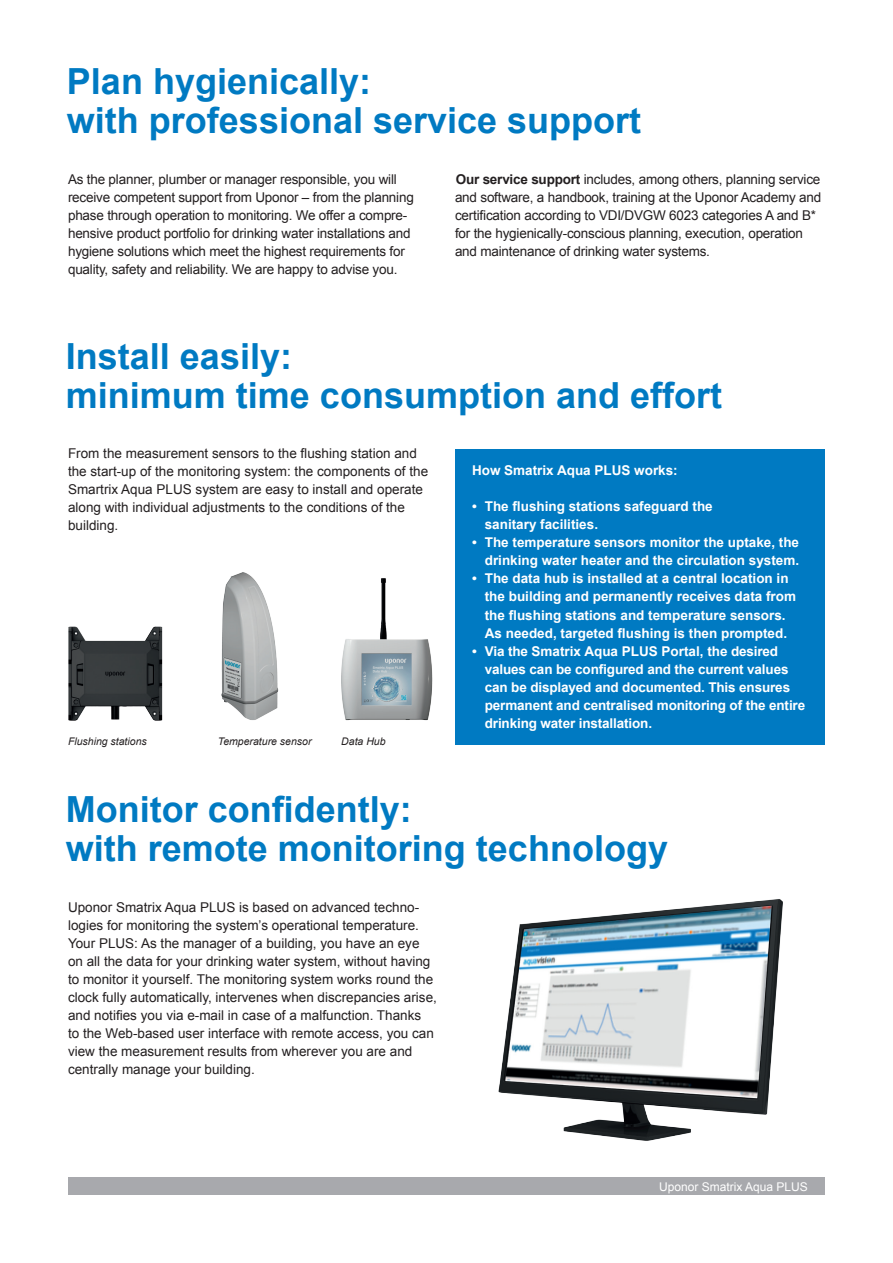
<style>
.page{position:relative;width:893px;height:1263px;background:#fff}
.page>*{position:absolute;margin:0;border:0;box-sizing:border-box;transform-origin:0 0}
.t1{font:700 36px/39px "Arial";color:#007ac2}
.t2{font:13.5px/18px "Arial";color:#231f20}
.t3{font:700 13.5px/18px "Arial";color:#fff}
.t4{font:12px "Arial";color:#fff}
.t5{font:italic 10.5px "Arial";color:#231f20}
.s1{font-weight:700}
</style>
<div class="page">
<img style="left:498px;top:899px;width:285px;height:242px">
<img style="left:68px;top:626px;width:95px;height:95px">
<img style="left:221px;top:572px;width:58px;height:148px">
<img style="left:341px;top:578px;width:92px;height:143px">
<div style="left:455px;top:449px;width:370px;height:296px;background:#007ac2"></div>
<div style="left:68px;top:1178px;width:757px;height:17px;background:#a8a9ad"></div>
<p class="t1" style="left:67px;top:63px;width:576px">Plan hygienically:<br>with professional service support</p>
<p class="t2" style="left:68px;top:170px;width:330px">As the planner, plumber or manager responsible, you will</p>
<p class="t2" style="left:68px;top:188px;width:347px">receive competent support from Uponor – from the planning phase through operation to monitoring. We offer a compre-</p>
<p class="t2" style="left:68px;top:224px;width:344px">hensive product portfolio for drinking water installations and</p>
<p class="t2" style="left:68px;top:242px;width:338px">hygiene solutions which meet the highest requirements for</p>
<p class="t2" style="left:68px;top:260px;width:331px">quality, safety and reliability. We are happy to advise you.</p>
<p class="t2" style="left:455px;top:170px;width:368px"><span class="s1">Our service support</span> includes, among others, planning service and software, a handbook, training at the Uponor Academy and certification according to VDI/DVGW 6023 categories A and B* for the hygienically-conscious planning, execution, operation and maintenance of drinking water systems.</p>
<p class="t1" style="left:66px;top:337px;width:658px">Install easily:<br>minimum time consumption and effort</p>
<p class="t2" style="left:68px;top:445px;width:362px">From the measurement sensors to the flushing station and the start-up of the monitoring system: the components of the Smartrix Aqua PLUS system are easy to install and operate along with individual adjustments to the conditions of the building.</p>
<p class="t5" style="left:68px;top:734px;width:80px">Flushing stations</p>
<p class="t5" style="left:218px;top:734px;width:95px">Temperature sensor</p>
<p class="t5" style="left:341px;top:734px;width:46px">Data Hub</p>
<p class="t3" style="left:472px;top:462px;width:207px">How Smatrix Aqua PLUS works:</p>
<p class="t3" style="left:485px;top:498px;width:230px;text-indent:-13px">• The flushing stations safeguard the sanitary facilities.</p>
<p class="t3" style="left:472px;top:534px;width:329px;text-align:right">• The temperature sensors monitor the uptake, the drinking water heater and the circulation system.</p>
<p class="t3" style="left:485px;top:570px;width:313px;text-indent:-13px">• The data hub is installed at a central location in the building and permanently receives data from the flushing stations and temperature sensors.<br>As needed, targeted flushing is then prompted.</p>
<p class="t3" style="left:485px;top:642px;width:322px;text-indent:-13px">• Via the Smatrix Aqua PLUS Portal, the desired values can be configured and the current values can be displayed and documented. This ensures permanent and centralised monitoring of the entire drinking water installation.</p>
<p class="t1" style="left:66px;top:791px;width:604px">Monitor confidently:<br>with remote monitoring technology</p>
<p class="t2" style="left:68px;top:898px;width:370px">Uponor Smatrix Aqua PLUS is based on advanced techno&shy;logies for monitoring the system’s operational temperature.<br>Your PLUS: As the manager of a building, you have an eye on all the data for your drinking water system, without having to monitor it yourself. The monitoring system works round the clock fully automatically, intervenes when discrepancies arise, and notifies you via e-mail in case of a malfunction. Thanks<br>to the Web-based user interface with remote access, you can view the measurement results from wherever you are and centrally manage your building.</p>
<p class="t4" style="left:659px;top:1179px;width:150px">Uponor Smatrix Aqua PLUS</p>
</div>
